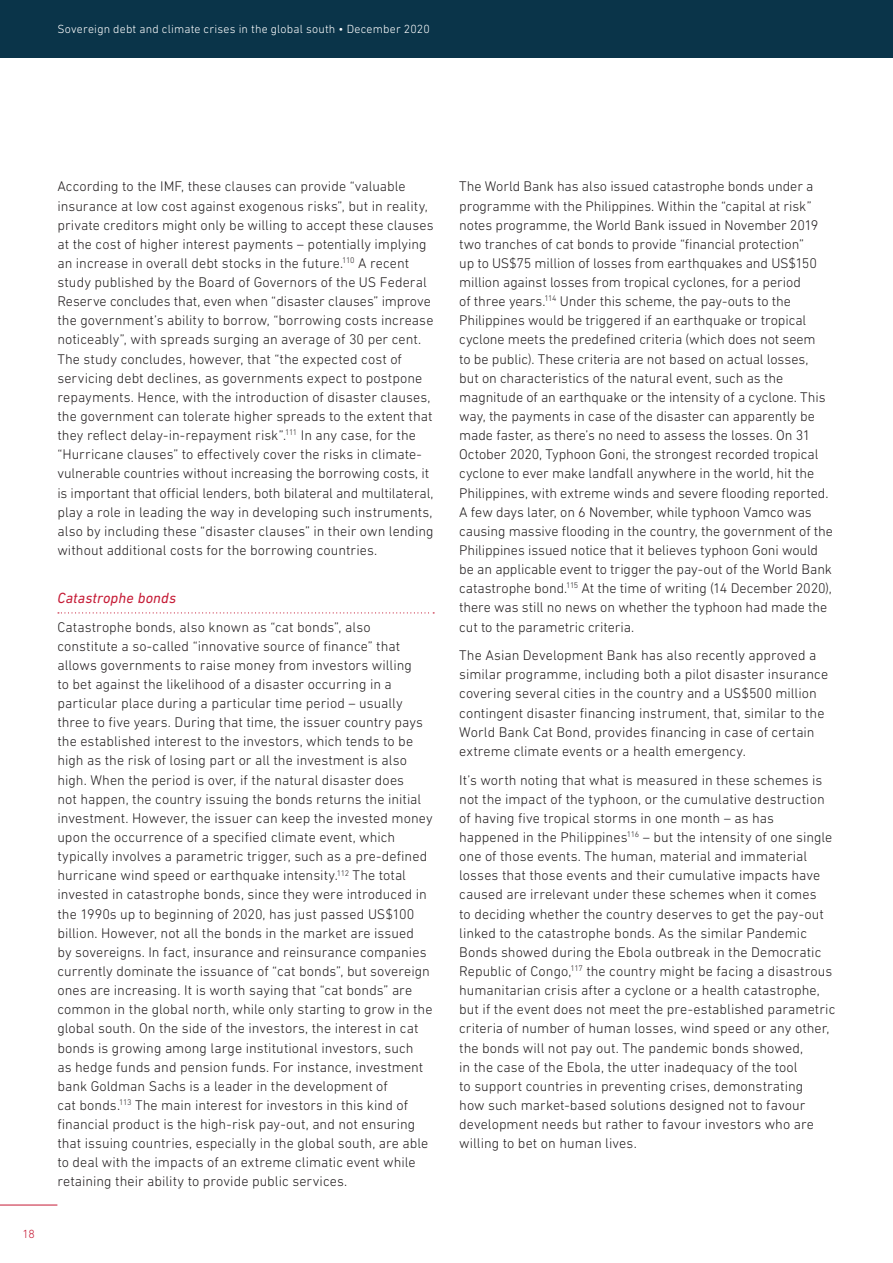
<style>
.page{position:relative;width:893px;height:1263px;background:#fff}
.page>*{position:absolute;margin:0;border:0;box-sizing:border-box;transform-origin:0 0}
.t1{font:italic 15px "DIN Next LT Pro";letter-spacing:.01em;color:#c51a35}
.t2{font:300 14.25px/19.2px "DIN Next LT Pro";color:#231f20}
.t3{font:300 12px "DIN Next LT Pro";letter-spacing:.015em;color:#fff}
.t4{font:300 12px "DIN Next LT Pro";color:#c51a35}
</style>
<div class="page">
<hr style="left:0;top:1205px;width:57px;height:1px;background:#c51a35">
<div style="left:0;top:0;width:893px;height:57px;background:#0a3449"></div>
<svg style="left:58px;top:612px;width:376px;height:1px"></svg>
<p class="t3" style="left:57px;top:22px;width:374px">Sovereign debt and climate crises in the global south • December 2020</p>
<p class="t4" style="left:23px;top:1227px;width:14px">18</p>
<p class="t2" style="left:57px;top:177px;width:378px">According to the IMF, these clauses can provide “valuable insurance at low cost against exogenous risks”, but in reality, private creditors might only be willing to accept these clauses at the cost of higher interest payments – potentially implying an increase in overall debt stocks in the future.<sup>110</sup> A recent study published by the Board of Governors of the US Federal Reserve concludes that, even when “disaster clauses” improve the government’s ability to borrow, “borrowing costs increase noticeably”, with spreads surging an average of 30 per cent.<br>The study concludes, however, that “the expected cost of servicing debt declines, as governments expect to postpone repayments. Hence, with the introduction of disaster clauses, the government can tolerate higher spreads to the extent that they reflect delay-in-repayment risk”.<sup>111</sup> In any case, for the “Hurricane clauses” to effectively cover the risks in climate&shy;vulnerable countries without increasing the borrowing costs, it is important that official lenders, both bilateral and multilateral, play a role in leading the way in developing such instruments, also by including these “disaster clauses” in their own lending without additional costs for the borrowing countries.</p>
<p class="t1" style="left:57px;top:589px;width:120px">Catastrophe bonds</p>
<p class="t2" style="left:57px;top:617px;width:377px">Catastrophe bonds, also known as “cat bonds”, also constitute a so-called “innovative source of finance” that allows governments to raise money from investors willing<br>to bet against the likelihood of a disaster occurring in a particular place during a particular time period – usually three to five years. During that time, the issuer country pays the established interest to the investors, which tends to be high as the risk of losing part or all the investment is also high. When the period is over, if the natural disaster does<br>not happen, the country issuing the bonds returns the initial investment. However, the issuer can keep the invested money upon the occurrence of a specified climate event, which typically involves a parametric trigger, such as a pre-defined hurricane wind speed or earthquake intensity.<sup>112</sup> The total invested in catastrophe bonds, since they were introduced in the 1990s up to beginning of 2020, has just passed US$100 billion. However, not all the bonds in the market are issued<br>by sovereigns. In fact, insurance and reinsurance companies currently dominate the issuance of “cat bonds”, but sovereign ones are increasing. It is worth saying that “cat bonds” are common in the global north, while only starting to grow in the global south. On the side of the investors, the interest in cat bonds is growing among large institutional investors, such<br>as hedge funds and pension funds. For instance, investment bank Goldman Sachs is a leader in the development of<br>cat bonds.<sup>113</sup> The main interest for investors in this kind of financial product is the high-risk pay-out, and not ensuring that issuing countries, especially in the global south, are able to deal with the impacts of an extreme climatic event while retaining their ability to provide public services.</p>
<p class="t2" style="left:459px;top:177px;width:375px">The World Bank has also issued catastrophe bonds under a programme with the Philippines. Within the “capital at risk” notes programme, the World Bank issued in November 2019 two tranches of cat bonds to provide “financial protection”<br>up to US$75 million of losses from earthquakes and US$150 million against losses from tropical cyclones, for a period<br>of three years.<sup>114</sup> Under this scheme, the pay-outs to the Philippines would be triggered if an earthquake or tropical cyclone meets the predefined criteria (which does not seem<br>to be public). These criteria are not based on actual losses,<br>but on characteristics of the natural event, such as the magnitude of an earthquake or the intensity of a cyclone. This way, the payments in case of the disaster can apparently be made faster, as there’s no need to assess the losses. On 31<br>October 2020, Typhoon Goni, the strongest recorded tropical cyclone to ever make landfall anywhere in the world, hit the Philippines, with extreme winds and severe flooding reported.<br>A few days later, on 6 November, while typhoon Vamco was causing massive flooding in the country, the government of the Philippines issued notice that it believes typhoon Goni would be an applicable event to trigger the pay-out of the World Bank catastrophe bond.<sup>115</sup> At the time of writing (14 December 2020), there was still no news on whether the typhoon had made the cut to the parametric criteria.</p>
<p class="t2" style="left:459px;top:646px;width:370px">The Asian Development Bank has also recently approved a similar programme, including both a pilot disaster insurance covering several cities in the country and a US$500 million contingent disaster financing instrument, that, similar to the World Bank Cat Bond, provides financing in case of certain extreme climate events or a health emergency.</p>
<p class="t2" style="left:459px;top:770px;width:378px">It’s worth noting that what is measured in these schemes is not the impact of the typhoon, or the cumulative destruction of having five tropical storms in one month – as has happened in the Philippines<sup>116</sup> – but the intensity of one single one of those events. The human, material and immaterial losses that those events and their cumulative impacts have caused are irrelevant under these schemes when it comes<br>to deciding whether the country deserves to get the pay-out linked to the catastrophe bonds. As the similar Pandemic Bonds showed during the Ebola outbreak in the Democratic Republic of Congo,<sup>117</sup> the country might be facing a disastrous humanitarian crisis after a cyclone or a health catastrophe, but if the event does not meet the pre-established parametric criteria of number of human losses, wind speed or any other, the bonds will not pay out. The pandemic bonds showed,<br>in the case of the Ebola, the utter inadequacy of the tool<br>to support countries in preventing crises, demonstrating<br>how such market-based solutions designed not to favour development needs but rather to favour investors who are willing to bet on human lives.</p>
</div>
